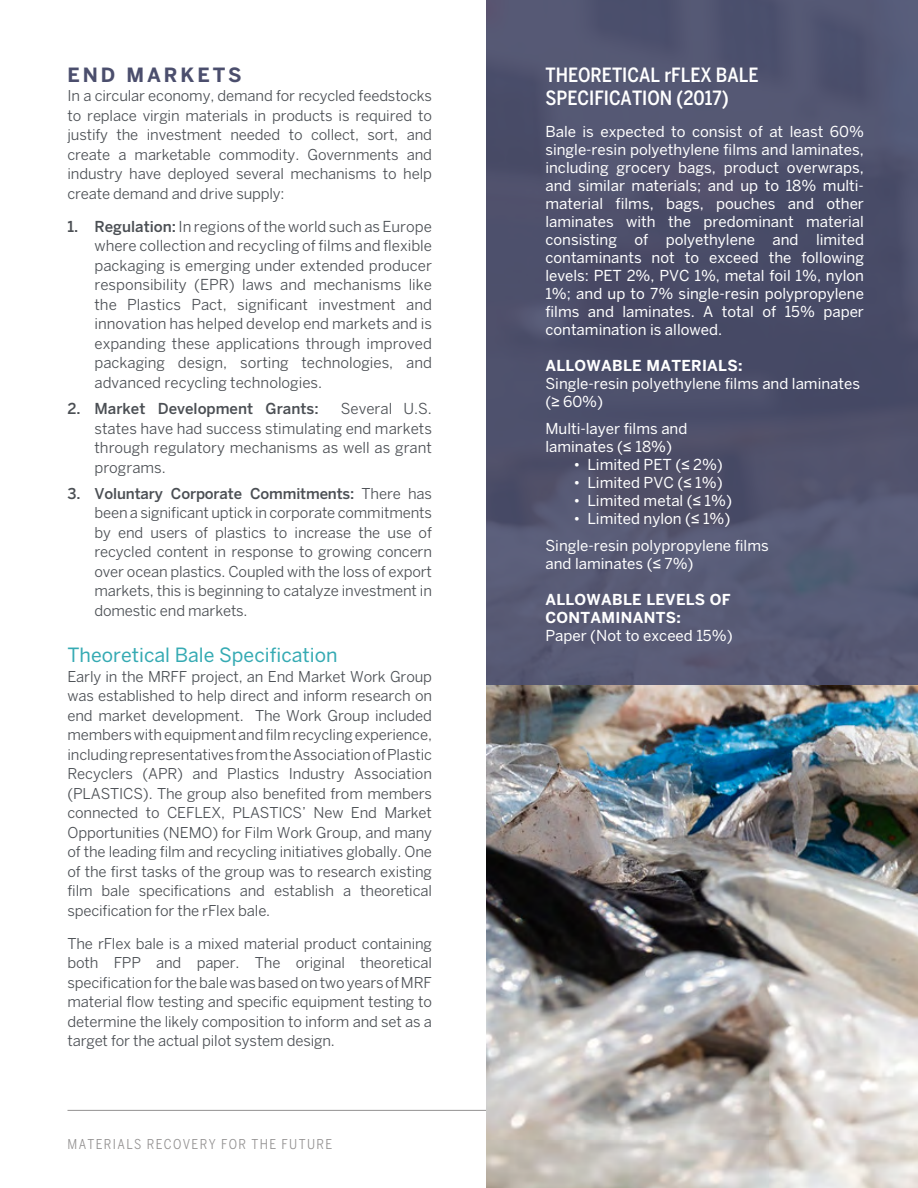
<style>
.page{position:relative;width:918px;height:1188px;background:#fff}
.page>*{position:absolute;margin:0;border:0;box-sizing:border-box;transform-origin:0 0}
.t1{font:500 condensed 19.5px/23.4px "Benton Sans";color:#fff}
.t2{font:19.5px "Benton Sans";color:#35aab3}
.t3{font:700 19.5px "Benton Sans";letter-spacing:.15em;color:#4b4e6d}
.t4{font:15px/18px "Benton Sans";color:#fff}
.t5{font:15px/19.5px "Benton Sans";color:#4b4f54;text-align:justify}
.t6{font:700 15px/18px "Benton Sans";letter-spacing:.02em;color:#fff}
.t7{font:500 15px "Benton Sans";color:#4b4f54}
.t8{font:14.85px/19.5px "Benton Sans";letter-spacing:-.01em;color:#4b4f54;text-align:justify}
.t9{font:condensed 13.5px "Benton Sans";letter-spacing:.1em;color:#939191}
.s1{font-weight:500}
.s2{font-family:"Arial"}
</style>
<div class="page">
<hr style="left:68px;top:1110px;width:782px;height:1px;background:#939191">
<img style="left:486px;top:685px;width:432px;height:503px">
<div style="left:486px;top:0;width:432px;height:685px;background:#4d5170"></div>
<h1 class="t3" style="left:68px;top:63px;width:176px">END MARKETS</h1>
<p class="t8" style="left:68px;top:86px;width:366px">In a circular economy, demand for recycled feedstocks to replace virgin materials in products is required to justify the investment needed to collect, sort, and create a marketable commodity. Governments and industry have deployed several mechanisms to help create demand and drive supply:</p>
<p class="t5" style="left:94px;top:217px;width:339px;text-indent:-27px"><span class="s1">1. Regulation:</span> In regions of the world such as Europe where collection and recycling of films and flexible packaging is emerging under extended producer responsibility (EPR) laws and mechanisms like the Plastics Pact, significant investment and innovation has helped develop end markets and is expanding these applications through improved packaging design, sorting technologies, and advanced recycling technologies.</p>
<p class="t7" style="left:68px;top:400px;width:253px">2. Market Development Grants:</p>
<p class="t5" style="left:94px;top:399px;width:339px;text-indent:246px">Several U.S. states have had success stimulating end markets through regulatory mechanisms as well as grant programs.</p>
<p class="t8" style="left:94px;top:484px;width:339px;text-indent:-27px"><span class="s1">3. Voluntary Corporate Commitments:</span> There has been a significant uptick in corporate commitments by end users of plastics to increase the use of recycled content in response to growing concern over ocean plastics. Coupled with the loss of export markets, this is beginning to catalyze investment in domestic end markets.</p>
<h1 class="t2" style="left:68px;top:644px;width:272px">Theoretical Bale Specification</h1>
<p class="t8" style="left:68px;top:667px;width:366px">Early in the MRFF project, an End Market Work Group was established to help direct and inform research on end market development. The Work Group included members with equipment and film recycling experience, including representatives from the Association of Plastic Recyclers (APR) and Plastics Industry Association (PLASTICS). The group also benefited from members connected to CEFLEX, PLASTICS’ New End Market Opportunities (NEMO) for Film Work Group, and many of the leading film and recycling initiatives globally. One of the first tasks of the group was to research existing film bale specifications and establish a theoretical specification for the rFlex bale.</p>
<p class="t8" style="left:68px;top:934px;width:366px">The rFlex bale is a mixed material product containing both FPP and paper. The original theoretical specification for the bale was based on two years of MRF material flow testing and specific equipment testing to determine the likely composition to inform and set as a target for the actual pilot system design.</p>
<p class="t9" style="left:68px;top:1136px;width:266px">MATERIALS RECOVERY FOR THE FUTURE</p>
<h1 class="t1" style="left:545px;top:63px;width:215px">THEORETICAL rFLEX BALE<br>SPECIFICATION (2017)</h1>
<p class="t4" style="left:545px;top:122px;width:320px;text-align:justify">Bale is expected to consist of at least 60% single-resin polyethylene films and laminates, including grocery bags, product overwraps, and similar materials; and up to 18% multi&shy;material films, bags, pouches and other laminates with the predominant material consisting of polyethylene and limited contaminants not to exceed the following levels: PET 2%, PVC 1%, metal foil 1%, nylon 1%; and up to 7% single-resin polypropylene films and laminates. A total of 15% paper contamination is allowed.</p>
<p class="t6" style="left:545px;top:356px;width:199px">ALLOWABLE MATERIALS:</p>
<p class="t4" style="left:545px;top:374px;width:316px">Single-resin polyethylene films and laminates (<span class="s2">≥</span> 60%)</p>
<p class="t4" style="left:545px;top:419px;width:144px">Multi-layer films and laminates (<span class="s2">≤</span> 18%)</p>
<p class="t4" style="left:573px;top:455px;width:151px">• Limited PET (<span class="s2">≤</span> 2%)</p>
<p class="t4" style="left:573px;top:473px;width:151px">• Limited PVC (<span class="s2">≤</span> 1%)</p>
<p class="t4" style="left:573px;top:491px;width:160px">• Limited metal (<span class="s2">≤</span> 1%)</p>
<p class="t4" style="left:545px;top:505px;width:225px;line-height:27px;text-indent:28px">• Limited nylon (<span class="s2">≤</span> 1%)<br>Single-resin polypropylene films</p>
<p class="t4" style="left:545px;top:554px;width:150px">and laminates (<span class="s2">≤</span> 7%)</p>
<p class="t6" style="left:545px;top:590px;width:187px">ALLOWABLE LEVELS OF<br>CONTAMINANTS:</p>
<p class="t4" style="left:545px;top:626px;width:189px">Paper (Not to exceed 15%)</p>
</div>
